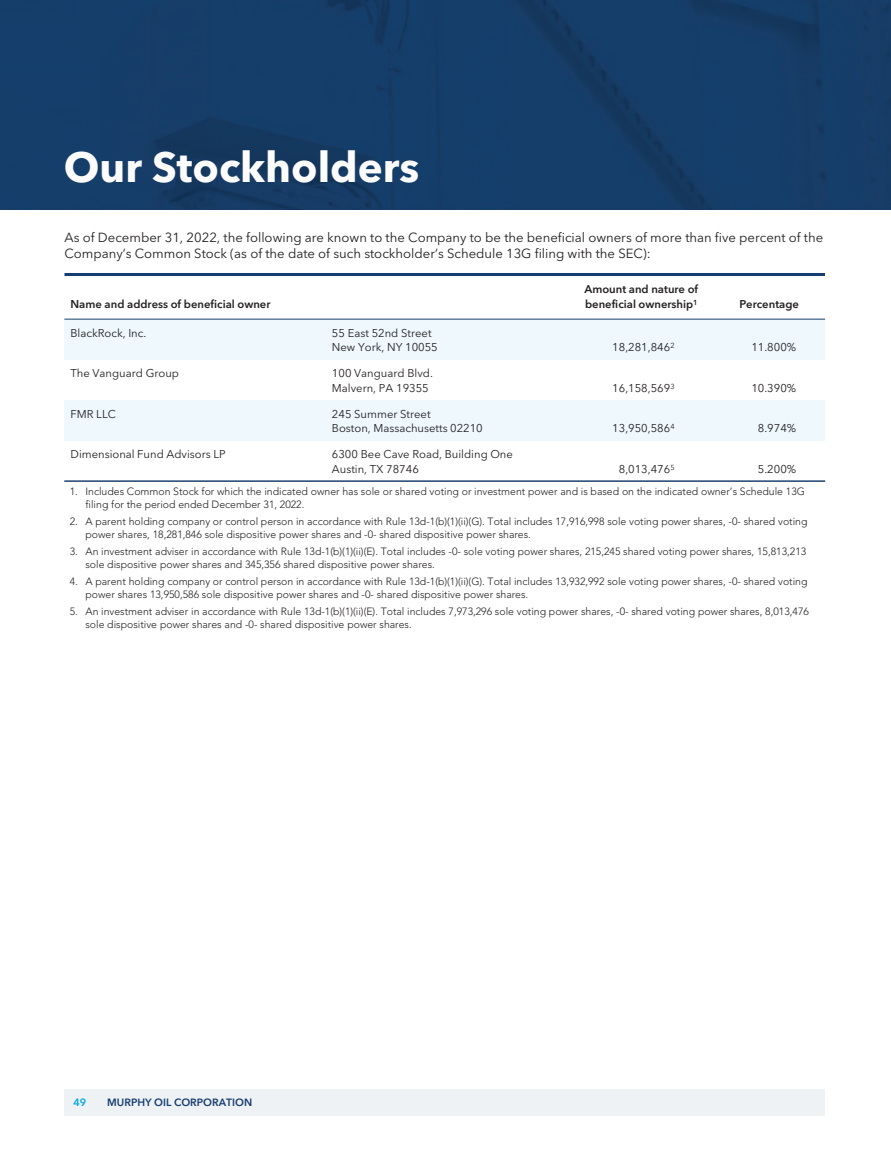
<style>
.page{position:relative;width:891px;height:1161px;background:#fff}
.page>*{position:absolute;margin:0;border:0;box-sizing:border-box;transform-origin:0 0}
.t1{font:700 42px "Avenir Next LT Pro";color:#fcfcfc}
.t2{font:13.2px/16.5px "Avenir Next LT Pro";color:#231f20}
.t3{font:11.25px/14.2px "Avenir Next LT Pro";color:#231f20}
.t4{font:600 11.25px/14.2px "Avenir Next LT Pro";color:#231f20}
.t5{font:300 10.5px/13.5px "Avenir";color:#231f20}
.t6{font:600 10.5px "Avenir Next LT Pro";color:#163d6f}
.t7{font:600 10.5px "Avenir Next LT Pro";color:#00a6e4}
</style>
<div class="page">
<img style="left:0;top:0;width:891px;height:210px">
<div style="left:64px;top:320px;width:761px;height:40px;background:#eef8fd"></div>
<div style="left:64px;top:400px;width:761px;height:41px;background:#eef8fd"></div>
<hr style="left:65px;top:319px;width:760px;height:1px;background:#163d6f">
<hr style="left:66px;top:273px;width:758px;height:3px;background:#163d6f">
<hr style="left:65px;top:481px;width:760px;height:1px;background:#163d6f">
<div style="left:64px;top:1089px;width:761px;height:27px;background:#eff2f5"></div>
<h1 class="t1" style="left:64px;top:149px;width:357px">Our Stockholders</h1>
<p class="t2" style="left:64px;top:230px;width:760px">As of December 31, 2022, the following are known to the Company to be the beneficial owners of more than five percent of the<br>Company’s Common Stock (as of the date of such stockholder’s Schedule 13G filing with the SEC):</p>
<p class="t4" style="left:70px;top:298px;width:202px">Name and address of beneficial owner</p>
<p class="t4" style="left:584px;top:283px;width:115px">Amount and nature of beneficial ownership<sup>1</sup></p>
<p class="t4" style="left:739px;top:298px;width:61px">Percentage</p>
<p class="t3" style="left:71px;top:327px;width:77px">BlackRock, Inc.</p>
<p class="t3" style="left:332px;top:327px;width:107px">55 East 52nd Street<br>New York, NY 10055</p>
<p class="t3" style="left:70px;top:367px;width:110px">The Vanguard Group</p>
<p class="t3" style="left:332px;top:367px;width:103px">100 Vanguard Blvd.<br>Malvern, PA 19355</p>
<p class="t3" style="left:70px;top:408px;width:47px">FMR LLC</p>
<p class="t3" style="left:332px;top:408px;width:152px">245 Summer Street<br>Boston, Massachusetts 02210</p>
<p class="t3" style="left:612px;top:341px;width:64px">18,281,846<sup>2</sup></p>
<p class="t3" style="left:751px;top:341px;width:46px">11.800%</p>
<p class="t3" style="left:612px;top:381px;width:64px">16,158,569<sup>3</sup></p>
<p class="t3" style="left:751px;top:381px;width:46px">10.390%</p>
<p class="t3" style="left:612px;top:422px;width:64px">13,950,586<sup>4</sup></p>
<p class="t3" style="left:758px;top:422px;width:40px">8.974%</p>
<p class="t3" style="left:70px;top:448px;width:157px">Dimensional Fund Advisors LP</p>
<p class="t3" style="left:332px;top:448px;width:183px">6300 Bee Cave Road, Building One<br>Austin, TX 78746</p>
<p class="t3" style="left:619px;top:462px;width:57px">8,013,476<sup>5</sup></p>
<p class="t3" style="left:758px;top:462px;width:40px">5.200%</p>
<p class="t5" style="left:86px;top:485px;width:721px;text-indent:-16px">1. Includes Common Stock for which the indicated owner has sole or shared voting or investment power and is based on the indicated owner’s Schedule 13G filing for the period ended December 31, 2022.</p>
<p class="t5" style="left:86px;top:515px;width:724px;text-indent:-16px">2. A parent holding company or control person in accordance with Rule 13d-1(b)(1)(ii)(G). Total includes 17,916,998 sole voting power shares, -0- shared voting power shares, 18,281,846 sole dispositive power shares and -0- shared dispositive power shares.</p>
<p class="t5" style="left:86px;top:545px;width:722px;text-indent:-16px">3. An investment adviser in accordance with Rule 13d-1(b)(1)(ii)(E). Total includes -0- sole voting power shares, 215,245 shared voting power shares, 15,813,213 sole dispositive power shares and 345,356 shared dispositive power shares.</p>
<p class="t5" style="left:86px;top:575px;width:724px;text-indent:-16px">4. A parent holding company or control person in accordance with Rule 13d-1(b)(1)(ii)(G). Total includes 13,932,992 sole voting power shares, -0- shared voting power shares 13,950,586 sole dispositive power shares and -0- shared dispositive power shares.</p>
<p class="t5" style="left:86px;top:605px;width:725px;text-indent:-16px">5. An investment adviser in accordance with Rule 13d-1(b)(1)(ii)(E). Total includes 7,973,296 sole voting power shares, -0- shared voting power shares, 8,013,476 sole dispositive power shares and -0- shared dispositive power shares.</p>
<p class="t7" style="left:74px;top:1098px;width:14px">49</p>
<p class="t6" style="left:107px;top:1098px;width:147px">MURPHY OIL CORPORATION</p>
</div>
